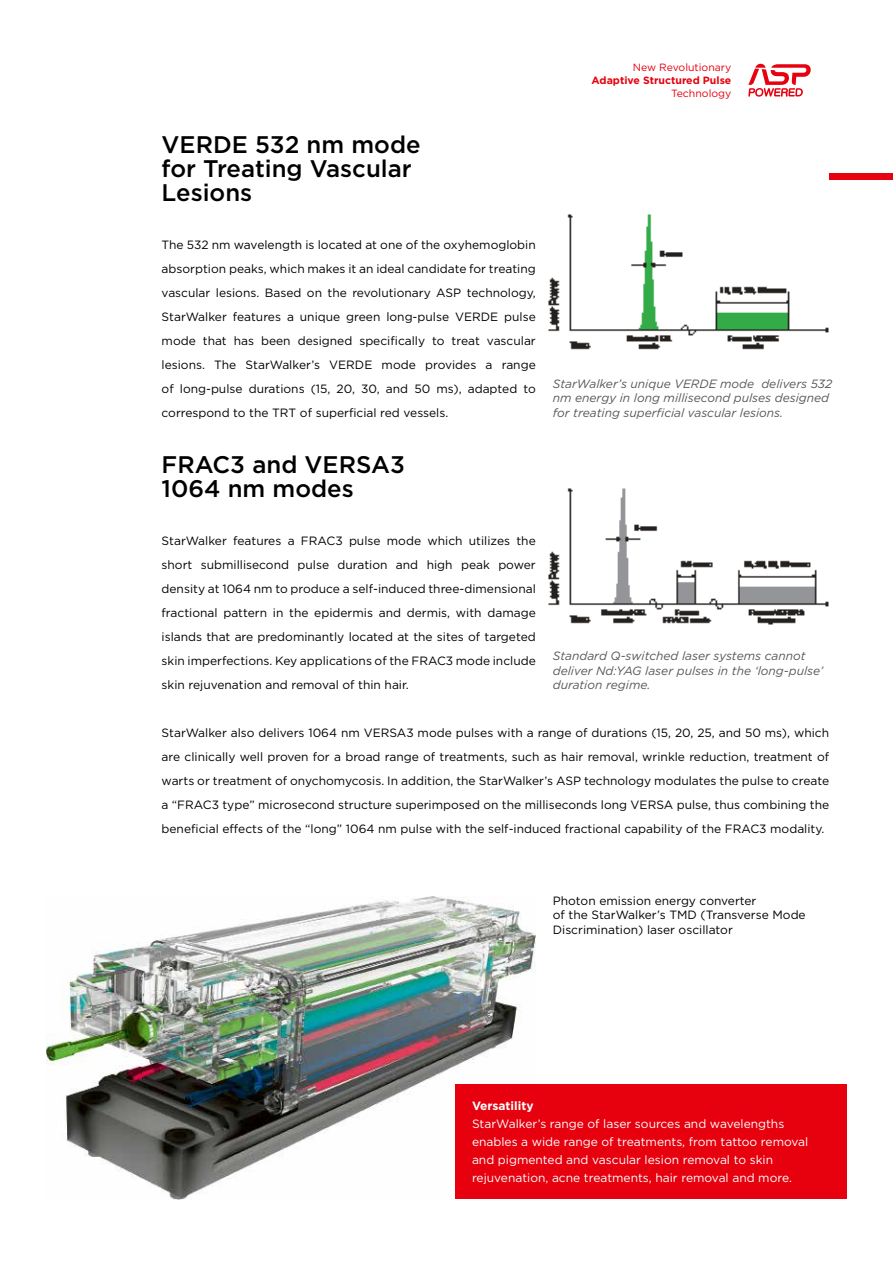
<style>
.page{position:relative;width:893px;height:1263px;background:#fff}
.page>*{position:absolute;margin:0;border:0;box-sizing:border-box;transform-origin:0 0}
.t1{font:500 24px/24px "Gotham OT";color:#000}
.t2{font:12px/24px "Gotham OT";color:#000;text-align:justify}
.t3{font:italic 12px/14.4px "Gotham OT";color:#555756}
.t4{font:12px/18px "Gotham OT";color:#fff}
.t5{font:700 12px "Gotham OT";color:#fff}
.t6{font:10.5px "Gotham OT";color:#e7000e}
.t7{font:700 10.5px "Gotham OT";color:#e7000e}
</style>
<div class="page">
<div style="left:829px;top:174px;width:64px;height:6px;background:#e7000e"></div>
<img style="left:47px;top:896px;width:489px;height:303px">
<div style="left:455px;top:1084px;width:391px;height:115px;background:#e7000e"></div>
<img style="left:548px;top:214px;width:281px;height:136px">
<img style="left:548px;top:488px;width:281px;height:137px">
<svg style="left:748px;top:64px;width:63px;height:33px"></svg>
<h1 class="t1" style="left:162px;top:132px;width:261px">VERDE 532 nm mode for Treating Vascular<br>Lesions</h1>
<p class="t2" style="left:162px;top:232px;width:376px">The 532 nm wavelength is located at one of the oxyhemoglobin absorption peaks, which makes it an ideal candidate for treating vascular lesions. Based on the revolutionary ASP technology, StarWalker features a unique green long-pulse VERDE pulse mode that has been designed specifically to treat vascular lesions. The StarWalker’s VERDE mode provides a range of long-pulse durations (15, 20, 30, and 50 ms), adapted to correspond to the TRT of superficial red vessels.</p>
<h1 class="t1" style="left:162px;top:452px;width:245px">FRAC3 and VERSA3<br>1064 nm modes</h1>
<p class="t6" style="left:633px;top:62px;width:100px">New Revolutionary</p>
<p class="t7" style="left:592px;top:74px;width:141px">Adaptive Structured Pulse</p>
<p class="t6" style="left:671px;top:87px;width:62px">Technology</p>
<p class="t3" style="left:553px;top:376px;width:281px">StarWalker’s unique VERDE mode delivers 532 nm energy in long millisecond pulses designed for treating superficial vascular lesions.</p>
<p class="t2" style="left:162px;top:529px;width:376px">StarWalker features a FRAC3 pulse mode which utilizes the short submillisecond pulse duration and high peak power density at 1064 nm to produce a self-induced three-dimensional fractional pattern in the epidermis and dermis, with damage islands that are predominantly located at the sites of targeted skin imperfections. Key applications of the FRAC3 mode include skin rejuvenation and removal of thin hair.</p>
<p class="t2" style="left:162px;top:721px;width:669px">StarWalker also delivers 1064 nm VERSA3 mode pulses with a range of durations (15, 20, 25, and 50 ms), which are clinically well proven for a broad range of treatments, such as hair removal, wrinkle reduction, treatment of warts or treatment of onychomycosis. In addition, the StarWalker’s ASP technology modulates the pulse to create a “FRAC3 type” microsecond structure superimposed on the milliseconds long VERSA pulse, thus combining the beneficial effects of the “long” 1064 nm pulse with the self-induced fractional capability of the FRAC3 modality.</p>
<p class="t3" style="left:553px;top:649px;width:272px">Standard Q-switched laser systems cannot deliver Nd:YAG laser pulses in the ‘long-pulse’ duration regime.</p>
<p class="t2" style="left:553px;top:893px;width:254px;line-height:14.4px;text-align:left">Photon emission energy converter<br>of the StarWalker’s TMD (Transverse Mode<br>Discrimination) laser oscillator</p>
<p class="t5" style="left:472px;top:1099px;width:63px">Versatility</p>
<p class="t4" style="left:472px;top:1115px;width:338px">StarWalker’s range of laser sources and wavelengths enables a wide range of treatments, from tattoo removal and pigmented and vascular lesion removal to skin rejuvenation, acne treatments, hair removal and more.</p>
</div>
